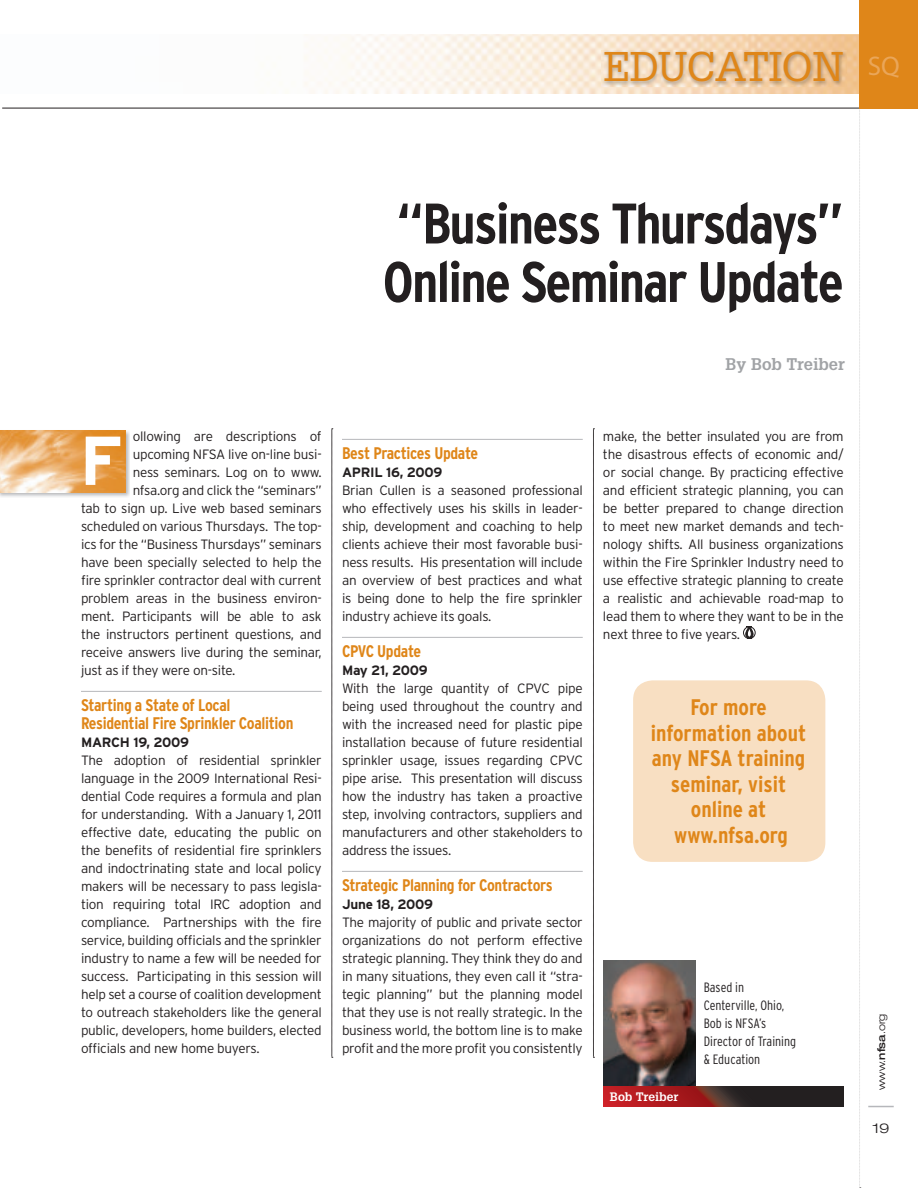
<style>
.page{position:relative;width:918px;height:1188px;background:#fff}
.page>*{position:absolute;margin:0;border:0;box-sizing:border-box;transform-origin:0 0}
.t1{font:700 69px "Interstate";color:#fff}
.t2{font:700 condensed 57px/58.5px "Interstate";letter-spacing:-.03em;color:#231f20}
.t3{font:40.5px "Glypha";letter-spacing:-.02em;color:#df8619}
.t4{font:700 condensed 22.5px/25.5px "Interstate";color:#df8619;text-align:center}
.t5{font:700 condensed 16.8px/18px "Interstate";letter-spacing:-.02em;color:#df8619}
.t6{font:700 16.5px "Glypha";color:#a1a3a6}
.t7{font:300 13.5px/18px "Interstate";letter-spacing:-.02em;color:#231f20;text-align:justify}
.t8{font:300 condensed 13.5px/18px "Interstate";color:#231f20}
.t9{font:700 13.5px "Interstate";letter-spacing:-.02em;color:#231f20}
.t10{font:300 expanded 13.5px "Helvetica Neue";color:#231f20;scale:1.15 1}
.t11{font:700 12px "Glypha";color:#fff}
.t12{font:300 expanded 10.5px "Helvetica Neue";color:#231f20}
.s1{font-family:"Myriad";font-size:27px;color:#eaa659}
.s2{font-weight:500}
</style>
<div class="page">
<img style="left:0;top:430px;width:129px;height:67px">
<img style="left:0;top:431px;width:126px;height:61px">
<hr style="left:81px;top:691px;width:241px;height:1px;background:#b6b7bb">
<hr style="left:342px;top:439px;width:241px;height:1px;background:#b6b7bb">
<hr style="left:342px;top:637px;width:241px;height:1px;background:#b6b7bb">
<hr style="left:342px;top:871px;width:241px;height:1px;background:#b6b7bb">
<div style="left:743px;top:626px;width:13px;height:13px;border:1px solid #231f20;border-radius:50%"></div>
<svg style="left:746px;top:626px;width:7px;height:13px"></svg>
<svg style="left:332px;top:429px;width:1px;height:629px"></svg>
<svg style="left:593px;top:429px;width:1px;height:629px"></svg>
<hr style="left:2px;top:108px;width:916px;height:1px;background:#231f20">
<svg style="left:868px;top:1106px;width:26px;height:1px"></svg>
<img style="left:304px;top:34px;width:556px;height:60px">
<img style="left:601px;top:50px;width:245px;height:37px">
<div style="left:860px;top:0;width:58px;height:108px;background:#df8619"></div>
<img style="left:603px;top:960px;width:92px;height:127px">
<svg style="left:603px;top:1087px;width:241px;height:20px;background:#662021"></svg>
<div style="left:633px;top:680px;width:192px;height:182px;background:#f8dfc2;border-radius:19px"></div>
<h3 class="t3" style="left:604px;top:51px;width:298px">EDUCATION <span class="s1">SQ</span></h3>
<h2 class="t2" style="left:383px;top:199px;width:463px">“Business Thursdays”<br>Online Seminar Update</h2>
<p class="t6" style="left:726px;top:358px;width:121px">By Bob Treiber</p>
<p class="t7" style="left:133px;top:428px;width:191px">ollowing are descriptions of</p>
<p class="t7" style="left:133px;top:446px;width:191px">upcoming NFSA live on-line busi-</p>
<p class="t7" style="left:133px;top:464px;width:190px">ness seminars. Log on to www.</p>
<p class="t7" style="left:133px;top:482px;width:191px">nfsa.org and click the “seminars”</p>
<p class="t7" style="left:81px;top:500px;width:242px">tab to sign up. Live web based seminars</p>
<p class="t7" style="left:81px;top:518px;width:242px">scheduled on various Thursdays. The top-</p>
<p class="t7" style="left:81px;top:536px;width:242px">ics for the “Business Thursdays” seminars</p>
<p class="t7" style="left:81px;top:554px;width:242px">have been specially selected to help the</p>
<p class="t7" style="left:81px;top:572px;width:242px">fire sprinkler contractor deal with current</p>
<p class="t7" style="left:81px;top:590px;width:242px">problem areas in the business environ-</p>
<p class="t7" style="left:81px;top:608px;width:242px">ment. Participants will be able to ask</p>
<p class="t7" style="left:81px;top:626px;width:242px">the instructors pertinent questions, and</p>
<p class="t7" style="left:81px;top:644px;width:242px">receive answers live during the seminar,</p>
<p class="t7" style="left:81px;top:662px;width:156px">just as if they were on-site.</p>
<p class="t5" style="left:81px;top:697px;width:214px">Starting a State of Local<br>Residential Fire Sprinkler Coalition</p>
<p class="t9" style="left:81px;top:737px;width:110px">MARCH 19, 2009</p>
<p class="t7" style="left:81px;top:752px;width:242px">The adoption of residential sprinkler language in the 2009 International Resi&shy;dential Code requires a formula and plan for understanding. With a January 1, 2011 effective date, educating the public on the benefits of residential fire sprinklers and indoctrinating state and local policy makers will be necessary to pass legisla&shy;tion requiring total IRC adoption and compliance. Partnerships with the fire service, building officials and the sprinkler industry to name a few will be needed for success. Participating in this session will help set a course of coalition development to outreach stakeholders like the general public, developers, home builders, elected officials and new home buyers.</p>
<h1 class="t1" style="left:80px;top:435px;width:45px">F</h1>
<p class="t5" style="left:342px;top:445px;width:138px">Best Practices Update</p>
<p class="t9" style="left:342px;top:467px;width:102px">APRIL 16, 2009</p>
<p class="t7" style="left:342px;top:482px;width:242px">Brian Cullen is a seasoned professional who effectively uses his skills in leader&shy;ship, development and coaching to help clients achieve their most favorable busi&shy;ness results. His presentation will include an overview of best practices and what is being done to help the fire sprinkler industry achieve its goals.</p>
<p class="t5" style="left:342px;top:643px;width:81px">CPVC Update</p>
<p class="t9" style="left:342px;top:665px;width:87px">May 21, 2009</p>
<p class="t7" style="left:342px;top:680px;width:242px">With the large quantity of CPVC pipe being used throughout the country and with the increased need for plastic pipe installation because of future residential sprinkler usage, issues regarding CPVC pipe arise. This presentation will discuss how the industry has taken a proactive step, involving contractors, suppliers and manufacturers and other stakeholders to address the issues.</p>
<p class="t5" style="left:342px;top:877px;width:212px">Strategic Planning for Contractors</p>
<p class="t9" style="left:342px;top:899px;width:93px">June 18, 2009</p>
<p class="t7" style="left:342px;top:914px;width:242px">The majority of public and private sector organizations do not perform effective strategic planning. They think they do and in many situations, they even call it “stra&shy;tegic planning” but the planning model that they use is not really strategic. In the business world, the bottom line is to make profit and the more profit you consistently</p>
<p class="t7" style="left:603px;top:428px;width:242px">make, the better insulated you are from the disastrous effects of economic and/ or social change. By practicing effective and efficient strategic planning, you can be better prepared to change direction to meet new market demands and tech&shy;nology shifts. All business organizations within the Fire Sprinkler Industry need to use effective strategic planning to create a realistic and achievable road-map to lead them to where they want to be in the next three to five years.</p>
<h3 class="t4" style="left:651px;top:696px;width:157px">For more information about any NFSA training seminar, visit online at www.nfsa.org</h3>
<p class="t11" style="left:610px;top:1092px;width:70px">Bob Treiber</p>
<p class="t8" style="left:704px;top:980px;width:94px">Based in<br>Centerville, Ohio,<br>Bob is NFSA’s<br>Director of Training &amp; Education</p>
<p class="t12" style="left:878px;top:1090px;width:78px;rotate:-90deg">www.<span class="s2">nfsa</span>.org</p>
<p class="t10" style="left:872px;top:1123px;width:17px">19</p>
</div>
